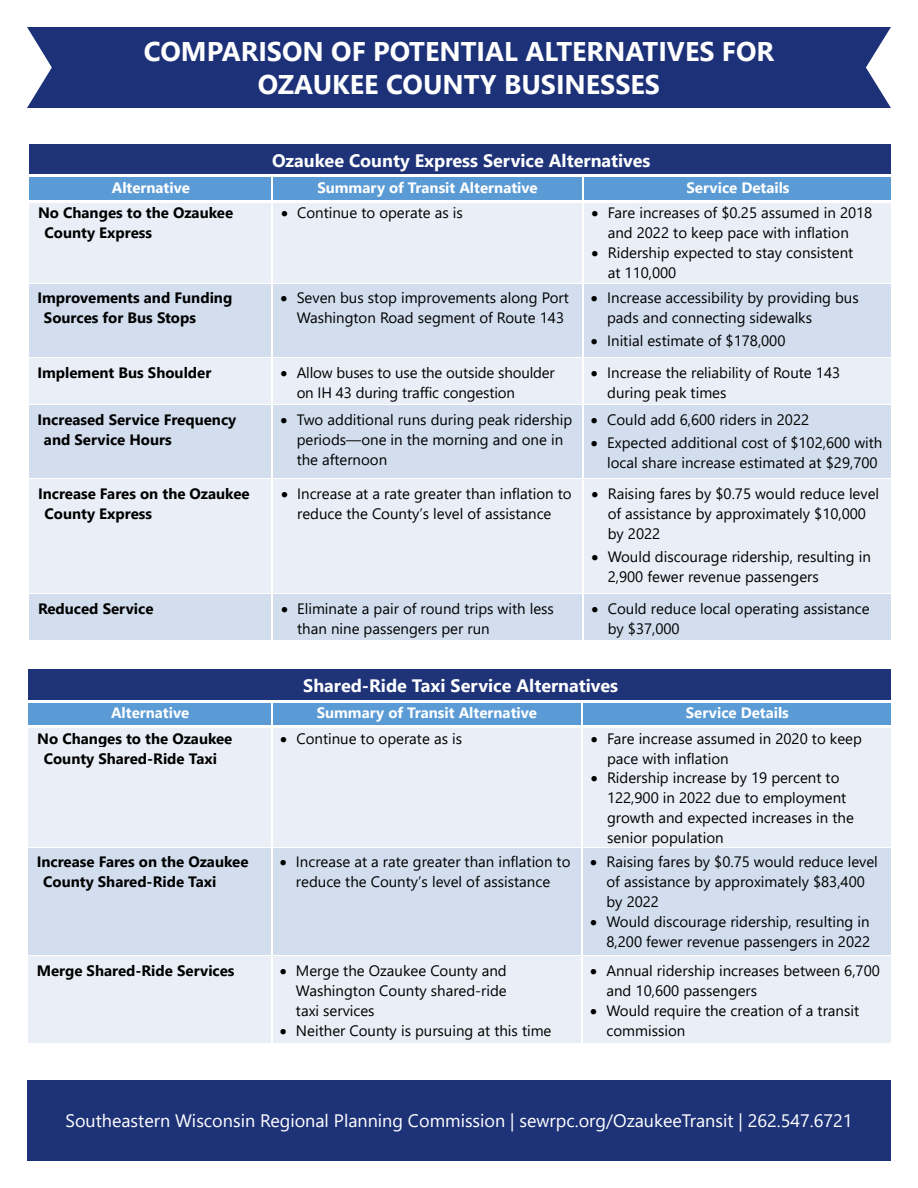
<style>
.page{position:relative;width:918px;height:1188px;background:#fff}
.page>*{position:absolute;margin:0;border:0;box-sizing:border-box;transform-origin:0 0}
.t1{font:700 27px/32.4px "Segoe UI";color:#fff;text-align:center}
.t2{font:18px "Segoe UI";color:#fff}
.t3{font:700 18px "Segoe UI";color:#fff}
.t4{font:15px/20px "Segoe UI";color:#000}
.t5{font:700 15px/20px "Segoe UI";color:#000}
.t6{font:700 15px "Segoe UI";color:#fff}
</style>
<div class="page">
<div style="left:27px;top:27px;width:864px;height:81px;background:#1c3177"></div>
<div style="left:27px;top:1080px;width:864px;height:81px;background:#1e3278"></div>
<div style="left:29px;top:144px;width:862px;height:31px;background:#1e3378"></div>
<div style="left:29px;top:177px;width:243px;height:23px;background:#5b9bd5"></div>
<div style="left:273px;top:177px;width:309px;height:23px;background:#5b9bd5"></div>
<div style="left:583px;top:177px;width:308px;height:23px;background:#5b9bd5"></div>
<div style="left:29px;top:202px;width:243px;height:81px;background:#eaeff7"></div>
<div style="left:273px;top:202px;width:309px;height:81px;background:#eaeff7"></div>
<div style="left:583px;top:202px;width:308px;height:81px;background:#eaeff7"></div>
<div style="left:29px;top:284px;width:243px;height:73px;background:#d2deee"></div>
<div style="left:273px;top:284px;width:309px;height:73px;background:#d2deee"></div>
<div style="left:583px;top:284px;width:308px;height:73px;background:#d2deee"></div>
<div style="left:29px;top:358px;width:243px;height:47px;background:#eaeff7"></div>
<div style="left:273px;top:358px;width:309px;height:47px;background:#eaeff7"></div>
<div style="left:583px;top:358px;width:308px;height:47px;background:#eaeff7"></div>
<div style="left:29px;top:406px;width:243px;height:73px;background:#d2deee"></div>
<div style="left:273px;top:406px;width:309px;height:73px;background:#d2deee"></div>
<div style="left:583px;top:406px;width:308px;height:73px;background:#d2deee"></div>
<div style="left:29px;top:480px;width:243px;height:114px;background:#eaeff7"></div>
<div style="left:273px;top:480px;width:309px;height:114px;background:#eaeff7"></div>
<div style="left:583px;top:480px;width:308px;height:114px;background:#eaeff7"></div>
<div style="left:29px;top:595px;width:243px;height:46px;background:#d2deee"></div>
<div style="left:273px;top:595px;width:309px;height:46px;background:#d2deee"></div>
<div style="left:583px;top:595px;width:308px;height:46px;background:#d2deee"></div>
<div style="left:29px;top:669px;width:862px;height:31px;background:#1e3378"></div>
<div style="left:29px;top:702px;width:242px;height:23px;background:#5b9bd5"></div>
<div style="left:272px;top:702px;width:310px;height:23px;background:#5b9bd5"></div>
<div style="left:583px;top:702px;width:308px;height:23px;background:#5b9bd5"></div>
<div style="left:29px;top:727px;width:242px;height:120px;background:#eaeff7"></div>
<div style="left:272px;top:727px;width:310px;height:120px;background:#eaeff7"></div>
<div style="left:583px;top:727px;width:308px;height:120px;background:#eaeff7"></div>
<div style="left:29px;top:848px;width:242px;height:108px;background:#d2deee"></div>
<div style="left:272px;top:848px;width:310px;height:108px;background:#d2deee"></div>
<div style="left:583px;top:848px;width:308px;height:108px;background:#d2deee"></div>
<div style="left:29px;top:957px;width:242px;height:87px;background:#eaeff7"></div>
<div style="left:272px;top:957px;width:310px;height:87px;background:#eaeff7"></div>
<div style="left:583px;top:957px;width:308px;height:87px;background:#eaeff7"></div>
<p class="t1" style="left:144px;top:35px;width:632px">COMPARISON OF POTENTIAL ALTERNATIVES FOR<br>OZAUKEE COUNTY BUSINESSES</p>
<p class="t3" style="left:272px;top:146px;width:380px">Ozaukee County Express Service Alternatives</p>
<p class="t6" style="left:112px;top:176px;width:80px">Alternative</p>
<p class="t6" style="left:317px;top:176px;width:222px">Summary of Transit Alternative</p>
<p class="t6" style="left:687px;top:176px;width:105px">Service Details</p>
<p class="t5" style="left:44px;top:203px;width:190px;text-indent:-6px">No Changes to the Ozaukee<br>County Express</p>
<p class="t4" style="left:281px;top:203px;width:183px">• Continue to operate as is</p>
<p class="t4" style="left:592px;top:203px;width:282px;text-align:center">• Fare increases of $0.25 assumed in 2018 and 2022 to keep pace with inflation</p>
<p class="t4" style="left:608px;top:243px;width:247px;text-indent:-16px">• Ridership expected to stay consistent at 110,000</p>
<p class="t5" style="left:44px;top:288px;width:190px;text-indent:-6px">Improvements and Funding<br>Sources for Bus Stops</p>
<p class="t4" style="left:297px;top:288px;width:274px;text-indent:-16px">• Seven bus stop improvements along Port<br>Washington Road segment of Route 143</p>
<p class="t4" style="left:607px;top:288px;width:253px;text-indent:-16px">• Increase accessibility by providing bus pads and connecting sidewalks</p>
<p class="t4" style="left:591px;top:331px;width:196px">• Initial estimate of $178,000</p>
<p class="t5" style="left:37px;top:362px;width:175px">Implement Bus Shoulder</p>
<p class="t4" style="left:297px;top:362px;width:260px;text-indent:-16px">• Allow buses to use the outside shoulder on IH 43 during traffic congestion</p>
<p class="t4" style="left:607px;top:362px;width:235px;text-indent:-16px">• Increase the reliability of Route 143 during peak times</p>
<p class="t5" style="left:44px;top:409px;width:194px;text-indent:-6px">Increased Service Frequency and Service Hours</p>
<p class="t4" style="left:297px;top:409px;width:277px;text-indent:-16px">• Two additional runs during peak ridership periods—one in the morning and one in the afternoon</p>
<p class="t4" style="left:591px;top:409px;width:220px">• Could add 6,600 riders in 2022</p>
<p class="t4" style="left:607px;top:432px;width:277px;text-indent:-16px">• Expected additional cost of $102,600 with local share increase estimated at $29,700</p>
<p class="t5" style="left:44px;top:484px;width:207px;text-indent:-6px">Increase Fares on the Ozaukee<br>County Express</p>
<p class="t4" style="left:281px;top:484px;width:292px;text-align:center">• Increase at a rate greater than inflation to reduce the County’s level of assistance</p>
<p class="t4" style="left:608px;top:484px;width:273px;text-indent:-16px">• Raising fares by $0.75 would reduce level of assistance by approximately $10,000 by 2022</p>
<p class="t4" style="left:608px;top:546px;width:265px;text-indent:-16px">• Would discourage ridership, resulting in<br>2,900 fewer revenue passengers</p>
<p class="t5" style="left:38px;top:598px;width:117px">Reduced Service</p>
<p class="t4" style="left:297px;top:598px;width:258px;text-indent:-16px">• Eliminate a pair of round trips with less than nine passengers per run</p>
<p class="t4" style="left:608px;top:598px;width:264px;text-indent:-16px">• Could reduce local operating assistance by $37,000</p>
<p class="t3" style="left:303px;top:672px;width:316px">Shared-Ride Taxi Service Alternatives</p>
<p class="t6" style="left:111px;top:701px;width:80px">Alternative</p>
<p class="t6" style="left:317px;top:701px;width:222px">Summary of Transit Alternative</p>
<p class="t6" style="left:686px;top:701px;width:105px">Service Details</p>
<p class="t5" style="left:37px;top:728px;width:197px;text-align:center">No Changes to the Ozaukee<br>County Shared-Ride Taxi</p>
<p class="t4" style="left:280px;top:728px;width:183px">• Continue to operate as is</p>
<p class="t4" style="left:607px;top:728px;width:256px;text-indent:-16px">• Fare increase assumed in 2020 to keep pace with inflation</p>
<p class="t4" style="left:607px;top:768px;width:248px;text-indent:-16px">• Ridership increase by 19 percent to<br>122,900 in 2022 due to employment growth and expected increases in the senior population</p>
<p class="t5" style="left:43px;top:852px;width:207px;text-indent:-6px">Increase Fares on the Ozaukee<br>County Shared-Ride Taxi</p>
<p class="t4" style="left:280px;top:852px;width:292px;text-align:center">• Increase at a rate greater than inflation to reduce the County’s level of assistance</p>
<p class="t4" style="left:606px;top:852px;width:273px;text-indent:-16px">• Raising fares by $0.75 would reduce level of assistance by approximately $83,400 by 2022</p>
<p class="t4" style="left:590px;top:912px;width:282px;text-align:right">• Would discourage ridership, resulting in<br>8,200 fewer revenue passengers in 2022</p>
<p class="t5" style="left:37px;top:961px;width:199px">Merge Shared-Ride Services</p>
<p class="t4" style="left:296px;top:961px;width:212px;text-align:justify;text-indent:-16px">• Merge the Ozaukee County and Washington County shared-ride taxi services</p>
<p class="t4" style="left:280px;top:1020px;width:273px">• Neither County is pursuing at this time</p>
<p class="t4" style="left:606px;top:961px;width:275px;text-indent:-16px">• Annual ridership increases between 6,700 and 10,600 passengers</p>
<p class="t4" style="left:606px;top:1000px;width:254px;text-indent:-16px">• Would require the creation of a transit commission</p>
<p class="t2" style="left:65px;top:1106px;width:789px">Southeastern Wisconsin Regional Planning Commission | sewrpc.org/OzaukeeTransit | 262.547.6721</p>
</div>
